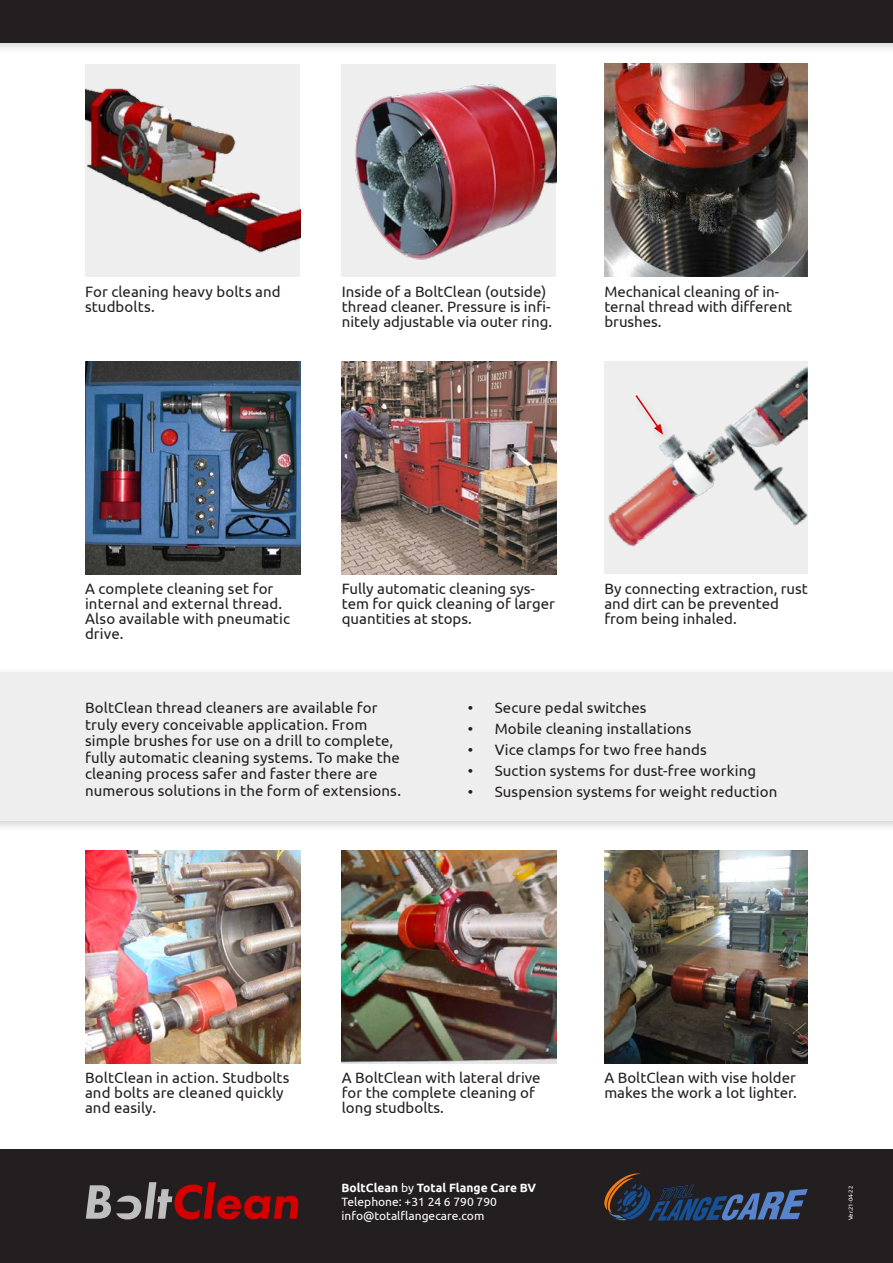
<style>
.page{position:relative;width:893px;height:1263px;background:#fff}
.page>*{position:absolute;margin:0;border:0;box-sizing:border-box;transform-origin:0 0}
.t1{font:15px/15px "Ubuntu";letter-spacing:.005em;color:#231f20}
.t2{font:12px/14.4px "Ubuntu";color:#fff}
.t3{font:6px "Ubuntu";color:#fff}
.s1{font-weight:700}
</style>
<div class="page">
<div style="left:0;top:1150px;width:893px;height:113px;background:#231f20"></div>
<div style="left:342px;top:64px;width:214px;height:212px;background:#eee"></div>
<img style="left:355px;top:84px;width:201px;height:176px">
<img style="left:604px;top:64px;width:204px;height:212px">
<div style="left:86px;top:64px;width:214px;height:212px;background:#eee"></div>
<img style="left:86px;top:88px;width:214px;height:165px">
<img style="left:342px;top:361px;width:214px;height:213px">
<img style="left:604px;top:362px;width:204px;height:212px">
<img style="left:85px;top:362px;width:215px;height:212px">
<svg style="left:86px;top:1182px;width:212px;height:37px"></svg>
<div style="left:0;top:0;width:893px;height:54px;background:#231f20;opacity:.2"></div>
<div style="left:0;top:0;width:893px;height:43px;background:#231f20"></div>
<div style="left:0;top:666px;width:893px;height:166px;background:#231f20;opacity:.2"></div>
<div style="left:0;top:672px;width:893px;height:149px;background:#eee"></div>
<svg style="left:604px;top:1173px;width:204px;height:47px"></svg>
<img style="left:604px;top:850px;width:204px;height:213px">
<img style="left:342px;top:850px;width:214px;height:213px">
<img style="left:86px;top:850px;width:214px;height:213px">
<div style="left:631px;top:391px;width:43px;height:54px;background:#231f20;opacity:.2"></div>
<svg style="left:634px;top:393px;width:29px;height:42px"></svg>
<p class="t1" style="left:342px;top:283px;width:212px">Inside of a BoltClean (outside) thread cleaner. Pressure is infi&shy;nitely adjustable via outer ring.</p>
<p class="t1" style="left:85px;top:283px;width:197px">For cleaning heavy bolts and studbolts.</p>
<p class="t1" style="left:604px;top:283px;width:189px">Mechanical cleaning of in&shy;ternal thread with different brushes.</p>
<p class="t1" style="left:85px;top:581px;width:206px">A complete cleaning set for internal and external thread.<br>Also available with pneumatic drive.</p>
<p class="t1" style="left:342px;top:581px;width:215px">Fully automatic cleaning sys&shy;tem for quick cleaning of larger quantities at stops.</p>
<p class="t1" style="left:604px;top:581px;width:205px">By connecting extraction, rust and dirt can be prevented from being inhaled.</p>
<p class="t1" style="left:85px;top:699px;width:317px;line-height:16.5px">BoltClean thread cleaners are available for truly every conceivable application. From simple brushes for use on a drill to complete, fully automatic cleaning systems. To make the cleaning process safer and faster there are numerous solutions in the form of extensions.</p>
<p class="t1" style="left:468px;top:700px;width:180px">• Secure pedal switches</p>
<p class="t1" style="left:468px;top:721px;width:225px">• Mobile cleaning installations</p>
<p class="t1" style="left:468px;top:742px;width:241px">• Vice clamps for two free hands</p>
<p class="t1" style="left:468px;top:763px;width:290px">• Suction systems for dust-free working</p>
<p class="t1" style="left:468px;top:784px;width:311px">• Suspension systems for weight reduction</p>
<p class="t1" style="left:85px;top:1070px;width:206px">BoltClean in action. Studbolts and bolts are cleaned quickly and easily.</p>
<p class="t1" style="left:342px;top:1070px;width:200px">A BoltClean with lateral drive for the complete cleaning of long studbolts.</p>
<p class="t1" style="left:604px;top:1070px;width:194px">A BoltClean with vise holder makes the work a lot lighter.</p>
<p class="t2" style="left:341px;top:1180px;width:196px"><span class="s1">BoltClean</span> by <span class="s1">Total Flange Care BV<br></span>Telephone: +31 24 6 790 790 info@totalflangecare.com</p>
<p class="t3" style="left:847px;top:1220px;width:36px;rotate:-90deg">Ver.21-04-22</p>
</div>
